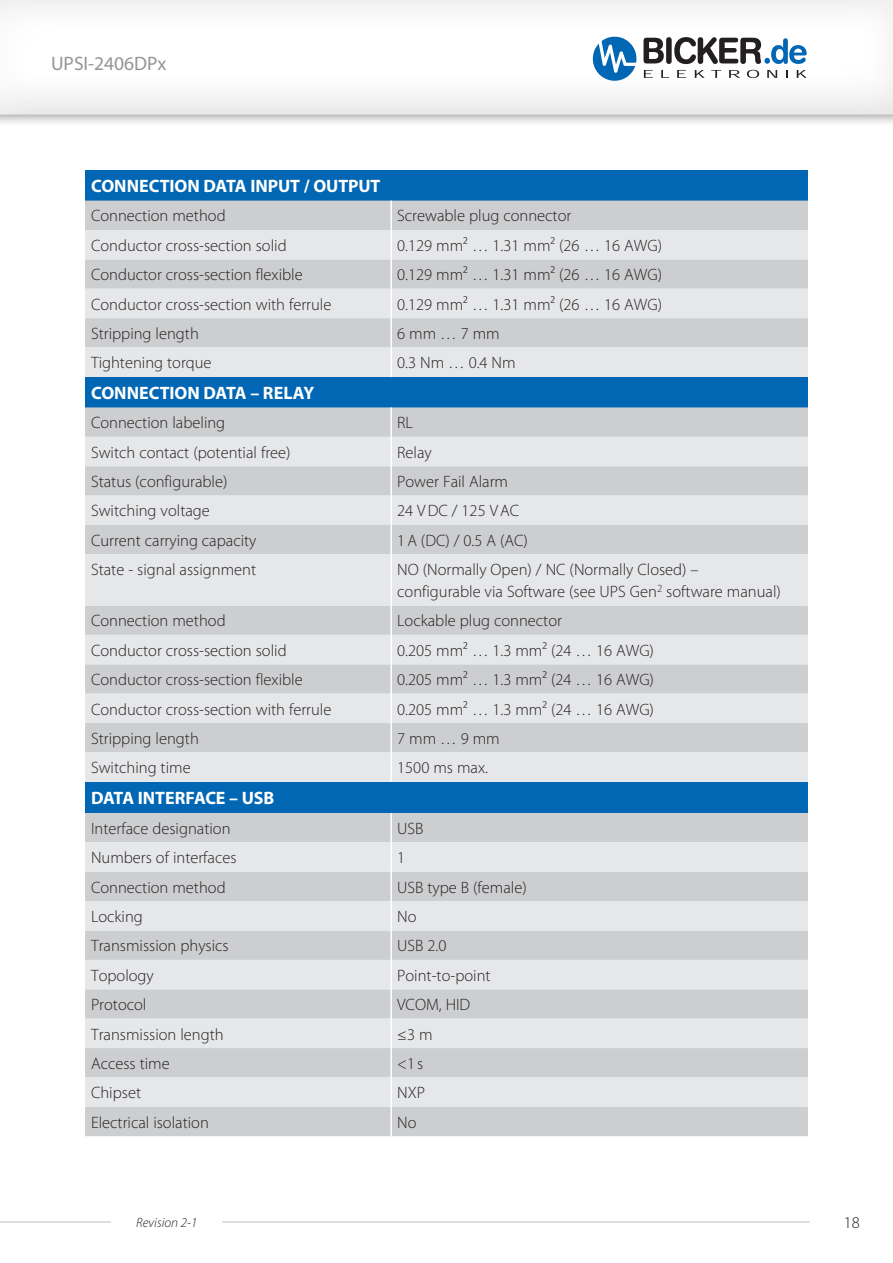
<style>
.page{position:relative;width:893px;height:1263px;background:#fff}
.page>*{position:absolute;margin:0;border:0;box-sizing:border-box;transform-origin:0 0}
.t1{font:19.5px "Myriad Pro";color:#939598}
.t2{font:700 18px "Myriad Pro";letter-spacing:-.005em;color:#fff}
.t3{font:300 16.5px "Myriad Pro";color:#231f20}
.t4{font:italic 300 13.5px "Myriad Pro";color:#231f20}
</style>
<div class="page">
<div style="left:0;top:0;width:893px;height:127px;background:#231f20;opacity:.5"></div>
<div style="left:0;top:0;width:893px;height:116px;background:#231f20;opacity:.25"></div>
<svg style="left:593px;top:37px;width:214px;height:44px"></svg>
<hr style="left:0;top:1221px;width:829px;height:1px;background:#bcbdc0">
<div style="left:112px;top:1180px;width:110px;height:83px;background:#fff"></div>
<div style="left:810px;top:1180px;width:83px;height:83px;background:#fff"></div>
<div style="left:85px;top:377px;width:723px;height:30px;background:#0166b3"></div>
<div style="left:85px;top:407px;width:723px;height:30px;background:#cdced0"></div>
<svg style="left:85px;top:437px;width:723px;height:345px;background:#dbdcde"></svg>
<hr style="left:390px;top:407px;width:2px;height:30px;background:#fff">
<hr style="left:390px;top:437px;width:2px;height:29px;background:#fff">
<hr style="left:390px;top:466px;width:2px;height:30px;background:#fff">
<hr style="left:390px;top:496px;width:2px;height:29px;background:#fff">
<hr style="left:390px;top:525px;width:2px;height:29px;background:#fff">
<hr style="left:390px;top:554px;width:2px;height:51px;background:#fff">
<hr style="left:390px;top:605px;width:2px;height:30px;background:#fff">
<hr style="left:390px;top:635px;width:2px;height:29px;background:#fff">
<hr style="left:390px;top:664px;width:2px;height:30px;background:#fff">
<hr style="left:390px;top:694px;width:2px;height:29px;background:#fff">
<hr style="left:390px;top:723px;width:2px;height:29px;background:#fff">
<hr style="left:390px;top:752px;width:2px;height:30px;background:#fff">
<div style="left:85px;top:782px;width:723px;height:31px;background:#0166b3"></div>
<div style="left:85px;top:813px;width:723px;height:323px;background:#cdced0"></div>
<svg style="left:85px;top:842px;width:723px;height:265px;background:#dbdcde"></svg>
<hr style="left:390px;top:813px;width:2px;height:29px;background:#fff">
<hr style="left:390px;top:842px;width:2px;height:30px;background:#fff">
<hr style="left:390px;top:872px;width:2px;height:29px;background:#fff">
<hr style="left:390px;top:901px;width:2px;height:29px;background:#fff">
<hr style="left:390px;top:930px;width:2px;height:30px;background:#fff">
<hr style="left:390px;top:960px;width:2px;height:29px;background:#fff">
<hr style="left:390px;top:989px;width:2px;height:30px;background:#fff">
<hr style="left:390px;top:1019px;width:2px;height:29px;background:#fff">
<hr style="left:390px;top:1048px;width:2px;height:29px;background:#fff">
<hr style="left:390px;top:1077px;width:2px;height:30px;background:#fff">
<hr style="left:390px;top:1107px;width:2px;height:29px;background:#fff">
<div style="left:85px;top:170px;width:723px;height:31px;background:#0166b3"></div>
<div style="left:85px;top:201px;width:723px;height:29px;background:#cdced0"></div>
<svg style="left:85px;top:230px;width:723px;height:147px;background:#dcdddf"></svg>
<hr style="left:390px;top:201px;width:2px;height:29px;background:#fff">
<hr style="left:390px;top:230px;width:2px;height:29px;background:#fff">
<hr style="left:390px;top:259px;width:2px;height:30px;background:#fff">
<hr style="left:390px;top:289px;width:2px;height:29px;background:#fff">
<hr style="left:390px;top:318px;width:2px;height:30px;background:#fff">
<hr style="left:390px;top:348px;width:2px;height:29px;background:#fff">
<p class="t1" style="left:51px;top:51px;width:117px">UPSI-2406DPx</p>
<p class="t2" style="left:91px;top:174px;width:291px">CONNECTION DATA INPUT / OUTPUT</p>
<p class="t3" style="left:91px;top:206px;width:136px">Connection method</p>
<p class="t3" style="left:397px;top:206px;width:176px">Screwable plug connector</p>
<p class="t3" style="left:91px;top:235px;width:197px">Conductor cross-section solid</p>
<p class="t3" style="left:397px;top:235px;width:266px">0.129 mm² … 1.31 mm² (26 … 16 AWG)</p>
<p class="t3" style="left:91px;top:265px;width:213px">Conductor cross-section flexible</p>
<p class="t3" style="left:397px;top:265px;width:266px">0.129 mm² … 1.31 mm² (26 … 16 AWG)</p>
<p class="t3" style="left:91px;top:294px;width:242px">Conductor cross-section with ferrule</p>
<p class="t3" style="left:397px;top:294px;width:266px">0.129 mm² … 1.31 mm² (26 … 16 AWG)</p>
<p class="t3" style="left:91px;top:324px;width:109px">Stripping length</p>
<p class="t3" style="left:397px;top:324px;width:104px">6 mm … 7 mm</p>
<p class="t3" style="left:91px;top:353px;width:122px">Tightening torque</p>
<p class="t3" style="left:397px;top:353px;width:120px">0.3 Nm … 0.4 Nm</p>
<p class="t2" style="left:91px;top:381px;width:225px">CONNECTION DATA – RELAY</p>
<p class="t3" style="left:91px;top:413px;width:136px">Connection labeling</p>
<p class="t3" style="left:397px;top:413px;width:17px">RL</p>
<p class="t3" style="left:91px;top:442px;width:201px">Switch contact (potential free)</p>
<p class="t3" style="left:397px;top:442px;width:36px">Relay</p>
<p class="t3" style="left:91px;top:472px;width:138px">Status (configurable)</p>
<p class="t3" style="left:397px;top:472px;width:112px">Power Fail Alarm</p>
<p class="t3" style="left:91px;top:501px;width:120px">Switching voltage</p>
<p class="t3" style="left:397px;top:501px;width:124px">24 VDC / 125 VAC</p>
<p class="t3" style="left:91px;top:530px;width:167px">Current carrying capacity</p>
<p class="t3" style="left:397px;top:530px;width:132px">1A (DC) / 0.5 A (AC)</p>
<p class="t3" style="left:91px;top:560px;width:167px">State - signal assignment</p>
<p class="t3" style="left:397px;top:560px;width:303px">NO (Normally Open) / NC (Normally Closed) –</p>
<p class="t3" style="left:397px;top:582px;width:385px">configurable via Software (see UPS Gen<sup>2</sup> software manual)</p>
<p class="t3" style="left:91px;top:611px;width:136px">Connection method</p>
<p class="t3" style="left:397px;top:611px;width:166px">Lockable plug connector</p>
<p class="t3" style="left:91px;top:640px;width:197px">Conductor cross-section solid</p>
<p class="t3" style="left:397px;top:640px;width:258px">0.205 mm² … 1.3 mm² (24 … 16 AWG)</p>
<p class="t3" style="left:91px;top:670px;width:213px">Conductor cross-section flexible</p>
<p class="t3" style="left:397px;top:670px;width:258px">0.205 mm² … 1.3 mm² (24 … 16 AWG)</p>
<p class="t3" style="left:91px;top:699px;width:242px">Conductor cross-section with ferrule</p>
<p class="t3" style="left:397px;top:699px;width:258px">0.205 mm² … 1.3 mm² (24 … 16 AWG)</p>
<p class="t3" style="left:91px;top:728px;width:109px">Stripping length</p>
<p class="t3" style="left:397px;top:728px;width:104px">7 mm … 9 mm</p>
<p class="t3" style="left:91px;top:758px;width:101px">Switching time</p>
<p class="t3" style="left:397px;top:758px;width:92px">1500 ms max.</p>
<p class="t2" style="left:91px;top:787px;width:185px">DATA INTERFACE – USB</p>
<p class="t3" style="left:91px;top:818px;width:141px">Interface designation</p>
<p class="t3" style="left:397px;top:818px;width:28px">USB</p>
<p class="t3" style="left:91px;top:848px;width:147px">Numbers of interfaces</p>
<p class="t3" style="left:397px;top:848px;width:10px">1</p>
<p class="t3" style="left:91px;top:877px;width:136px">Connection method</p>
<p class="t3" style="left:397px;top:877px;width:131px">USB type B (female)</p>
<p class="t3" style="left:91px;top:906px;width:53px">Locking</p>
<p class="t3" style="left:397px;top:906px;width:21px">No</p>
<p class="t3" style="left:91px;top:936px;width:139px">Transmission physics</p>
<p class="t3" style="left:397px;top:936px;width:51px">USB 2.0</p>
<p class="t3" style="left:91px;top:965px;width:64px">Topology</p>
<p class="t3" style="left:397px;top:965px;width:95px">Point-to-point</p>
<p class="t3" style="left:91px;top:995px;width:57px">Protocol</p>
<p class="t3" style="left:397px;top:995px;width:75px">VCOM, HID</p>
<p class="t3" style="left:91px;top:1024px;width:134px">Transmission length</p>
<p class="t3" style="left:397px;top:1024px;width:37px">≤3 m</p>
<p class="t3" style="left:91px;top:1053px;width:80px">Access time</p>
<p class="t3" style="left:397px;top:1053px;width:28px">&lt;1s</p>
<p class="t3" style="left:91px;top:1083px;width:52px">Chipset</p>
<p class="t3" style="left:397px;top:1083px;width:29px">NXP</p>
<p class="t3" style="left:91px;top:1112px;width:119px">Electrical isolation</p>
<p class="t3" style="left:397px;top:1112px;width:21px">No</p>
<p class="t4" style="left:136px;top:1214px;width:63px">Revision 2-1</p>
<p class="t3" style="left:844px;top:1212px;width:18px">18</p>
</div>
